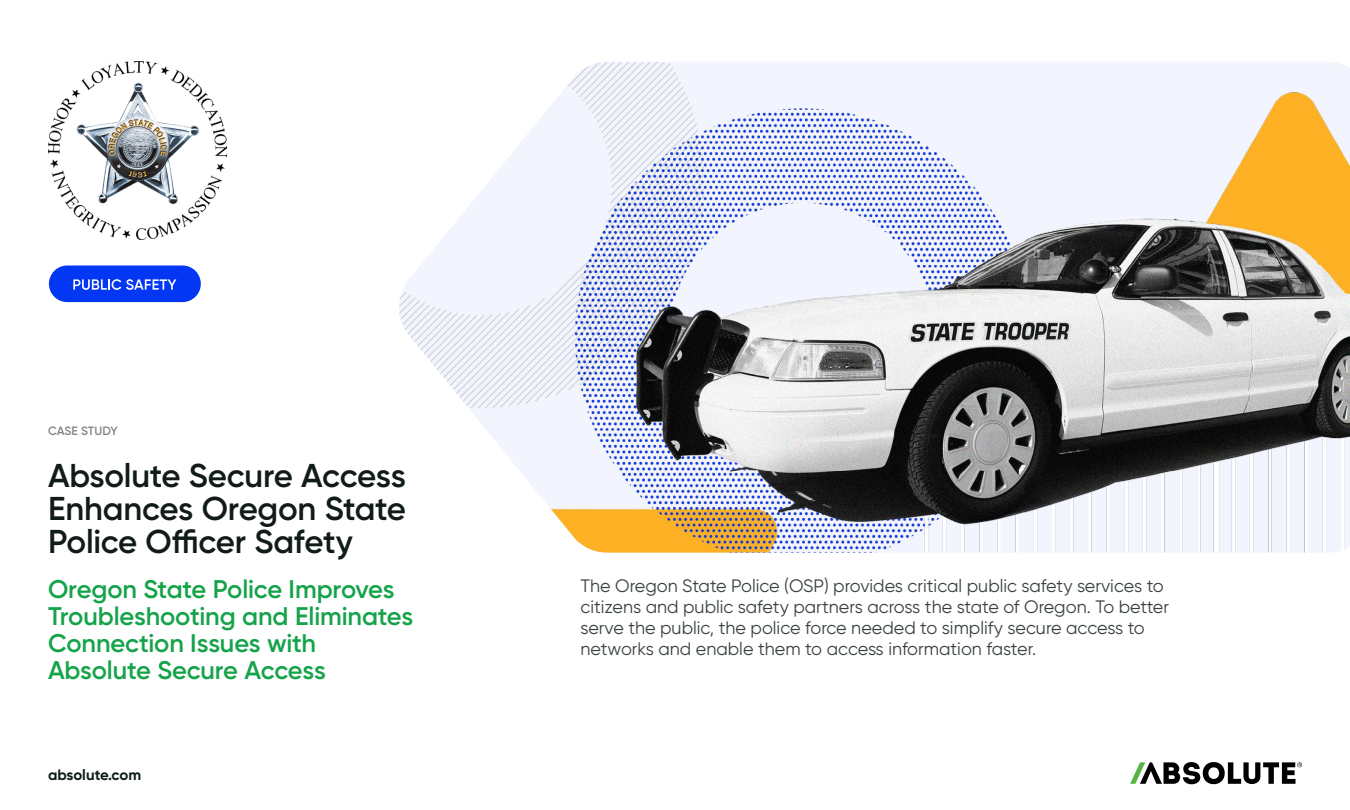
<style>
.page{position:relative;width:1350px;height:810px;background:#fff}
.page>*{position:absolute;margin:0;border:0;box-sizing:border-box;transform-origin:0 0}
.Headline__M{font:600 33px/33px "Gilroy";letter-spacing:-.01em;color:#111c18;text-align:justify}
.Headline__S{font:600 25.5px/27px "Gilroy";letter-spacing:-.005em;color:#15a34a}
.Intro{font:18px/21px "Gilroy";color:#39423e}
.t1{font:700 15px "Gilroy";color:#111c18}
.Label__M{font:600 12px "Gilroy";color:#808784}
</style>
<div class="page">
<svg style="left:1130px;top:762px;width:172px;height:22px"></svg>
<img style="left:49px;top:62px;width:177px;height:178px">
<div style="left:49px;top:266px;width:152px;height:36px;background:#0437f4;border-radius:18px"></div>
<svg style="left:73px;top:279px;width:103px;height:11px"></svg>
<img style="left:399px;top:62px;width:951px;height:491px">
<p class="Label__M" style="left:48px;top:423px;width:71px">CASE STUDY</p>
<p class="Headline__M" style="left:48px;top:459px;width:360px">Absolute Secure Access Enhances Oregon State Police Officer Safety</p>
<p class="Headline__S" style="left:48px;top:575px;width:367px">Oregon State Police Improves<br>Troubleshooting and Eliminates<br>Connection Issues with<br>Absolute Secure Access</p>
<p class="t1" style="left:48px;top:765px;width:95px">absolute.com</p>
<p class="Intro" style="left:580px;top:575px;width:590px">The Oregon State Police (OSP) provides critical public safety services to citizens and public safety partners across the state of Oregon. To better serve the public, the police force needed to simplify secure access to networks and enable them to access information faster.</p>
</div>
